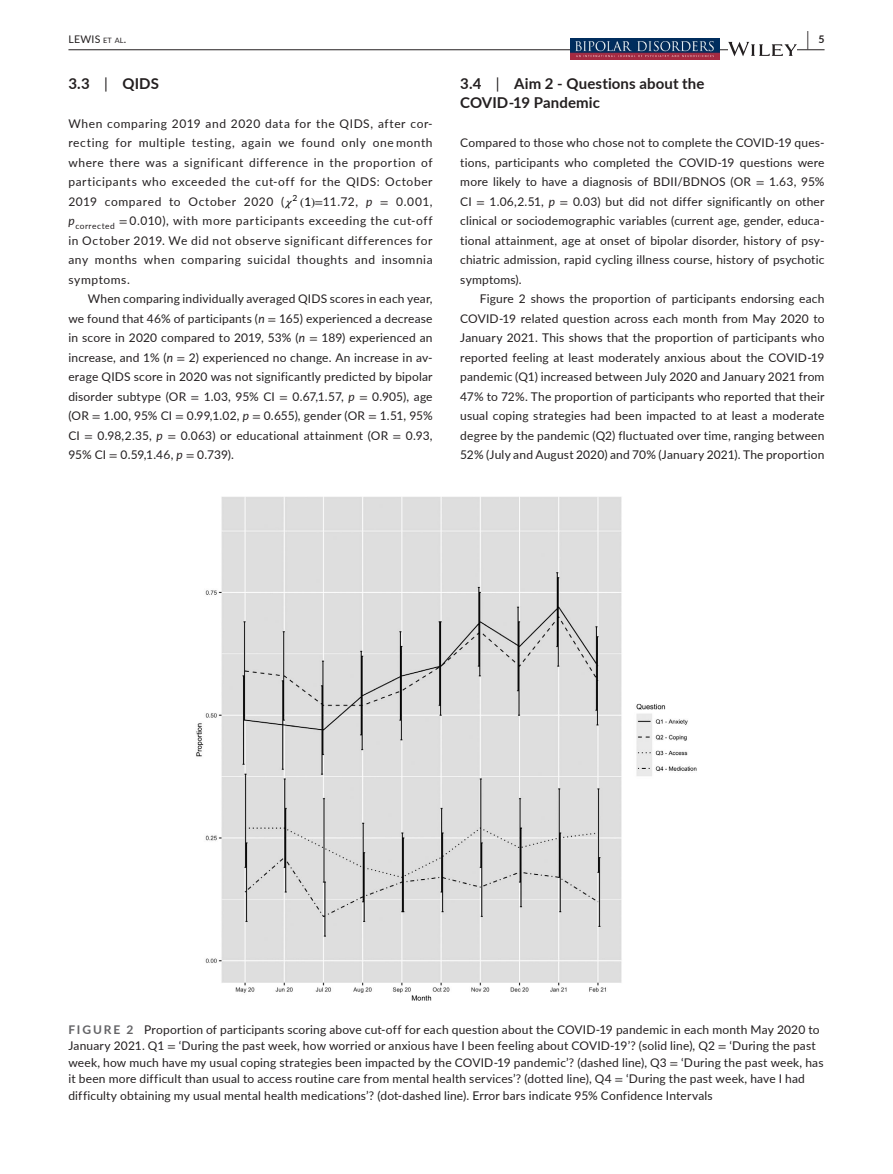
<style>
.page{position:relative;width:893px;height:1174px;background:#fff}
.page>*{position:absolute;margin:0;border:0;box-sizing:border-box;transform-origin:0 0}
.t1{font:700 19.5px "Lato";color:#231f20;scale:.43 1}
.t2{font:700 15px/19.5px "Lato";letter-spacing:.01em;color:#231f20}
.t3{font:12px/19.5px "Lato";letter-spacing:.015em;color:#231f20;text-align:justify}
.t4{font:10.5px "Lato";color:#231f20}
.s1{font-style:inherit}
.s2{font-size:7.35px}
.s3{font-weight:400}
.s4{font-family:"STIX Math";font-style:italic;color:#000}
.s5{font-family:"STIX Math";color:#000}
.s6{color:#000}
.s7{font-family:"STIX"}
.s8{font-style:italic}
.s9{font-weight:700;color:#636366}
</style>
<div class="page">
<hr style="left:68px;top:49px;width:756px;height:1px;background:#231f20">
<img style="left:571px;top:38px;width:149px;height:22px">
<svg style="left:728px;top:42px;width:69px;height:14px"></svg>
<img style="left:196px;top:497px;width:501px;height:504px">
<p class="t4" style="left:68px;top:31px;width:59px"><span class="s1">L</span>EWIS <span class="s2">et al</span><span class="s1">.</span></p>
<h1 class="t1" style="left:807px;top:25px;width:43px">| <sup>5</sup></h1>
<p class="t2" style="left:68px;top:73px;width:92px">3.3 <span class="s3">|</span> QIDS</p>
<p class="t3" style="left:68px;top:113px;width:366px">When comparing 2019 and 2020 data for the QIDS, after cor&shy;recting for multiple testing, again we found only one month where there was a significant difference in the proportion of participants who exceeded the cut-off for the QIDS: October 2019 compared to October 2020 (<span class="s4">𝜒</span><sup>2</sup> <span class="s5">(</span><span class="s6">1</span><span class="s5">)</span><span class="s7">=</span>11.72, <span class="s8">p</span> <span class="s7">=</span> 0.001, <span class="s8">p</span><sub>corrected</sub> <span class="s7">=</span> 0.010), with more participants exceeding the cut-off in October 2019. We did not observe significant differences for any months when comparing suicidal thoughts and insomnia symptoms.</p>
<p class="t3" style="left:68px;top:288px;width:366px;text-indent:20px">When comparing individually averaged QIDS scores in each year, we found that 46% of participants (<span class="s8">n</span> <span class="s7">=</span> 165) experienced a decrease in score in 2020 compared to 2019, 53% (<span class="s8">n</span> <span class="s7">=</span> 189) experienced an increase, and 1% (<span class="s8">n</span> <span class="s7">=</span> 2) experienced no change. An increase in av&shy;erage QIDS score in 2020 was not significantly predicted by bipolar disorder subtype (OR <span class="s7">=</span> 1.03, 95% CI <span class="s7">=</span> 0.67,1.57, <span class="s8">p</span> <span class="s7">=</span> 0.905), age (OR <span class="s7">=</span> 1.00, 95% CI <span class="s7">=</span> 0.99,1.02, <span class="s8">p</span> <span class="s7">=</span> 0.655), gender (OR <span class="s7">=</span> 1.51, 95% CI <span class="s7">=</span> 0.98,2.35, <span class="s8">p</span> <span class="s7">=</span> 0.063) or educational attainment (OR <span class="s7">=</span> 0.93, 95% CI <span class="s7">=</span> 0.59,1.46, <span class="s8">p</span> <span class="s7">=</span> 0.739).</p>
<p class="t2" style="left:460px;top:73px;width:246px">3.4 <span class="s3">|</span> Aim 2 - Questions about the<br>COVID-19 Pandemic</p>
<p class="t3" style="left:460px;top:132px;width:366px">Compared to those who chose not to complete the COVID-19 ques&shy;tions, participants who completed the COVID-19 questions were more likely to have a diagnosis of BDII/BDNOS (OR <span class="s7">=</span> 1.63, 95% CI <span class="s7">=</span> 1.06,2.51, <span class="s8">p</span> <span class="s7">=</span> 0.03) but did not differ significantly on other clinical or sociodemographic variables (current age, gender, educa&shy;tional attainment, age at onset of bipolar disorder, history of psy&shy;chiatric admission, rapid cycling illness course, history of psychotic symptoms).</p>
<p class="t3" style="left:460px;top:288px;width:366px;text-indent:20px">Figure 2 shows the proportion of participants endorsing each COVID-19 related question across each month from May 2020 to January 2021. This shows that the proportion of participants who reported feeling at least moderately anxious about the COVID-19 pandemic (Q1) increased between July 2020 and January 2021 from 47% to 72%. The proportion of participants who reported that their usual coping strategies had been impacted to at least a moderate degree by the pandemic (Q2) fluctuated over time, ranging between 52% (July and August 2020) and 70% (January 2021). The proportion</p>
<p class="t3" style="left:68px;top:1020px;width:757px;line-height:16.5px;text-align:left"><span class="s9">FIGURE 2</span> Proportion of participants scoring above cut-off for each question about the COVID-19 pandemic in each month May 2020 to January 2021. Q1 <span class="s7">=</span> ‘During the past week, how worried or anxious have I been feeling about COVID-19’? (solid line), Q2 <span class="s7">=</span> ‘During the past week, how much have my usual coping strategies been impacted by the COVID-19 pandemic’? (dashed line), Q3 <span class="s7">=</span> ‘During the past week, has it been more difficult than usual to access routine care from mental health services’? (dotted line), Q4 <span class="s7">=</span> ‘During the past week, have I had difficulty obtaining my usual mental health medications’? (dot-dashed line). Error bars indicate 95% Confidence Intervals</p>
</div>
